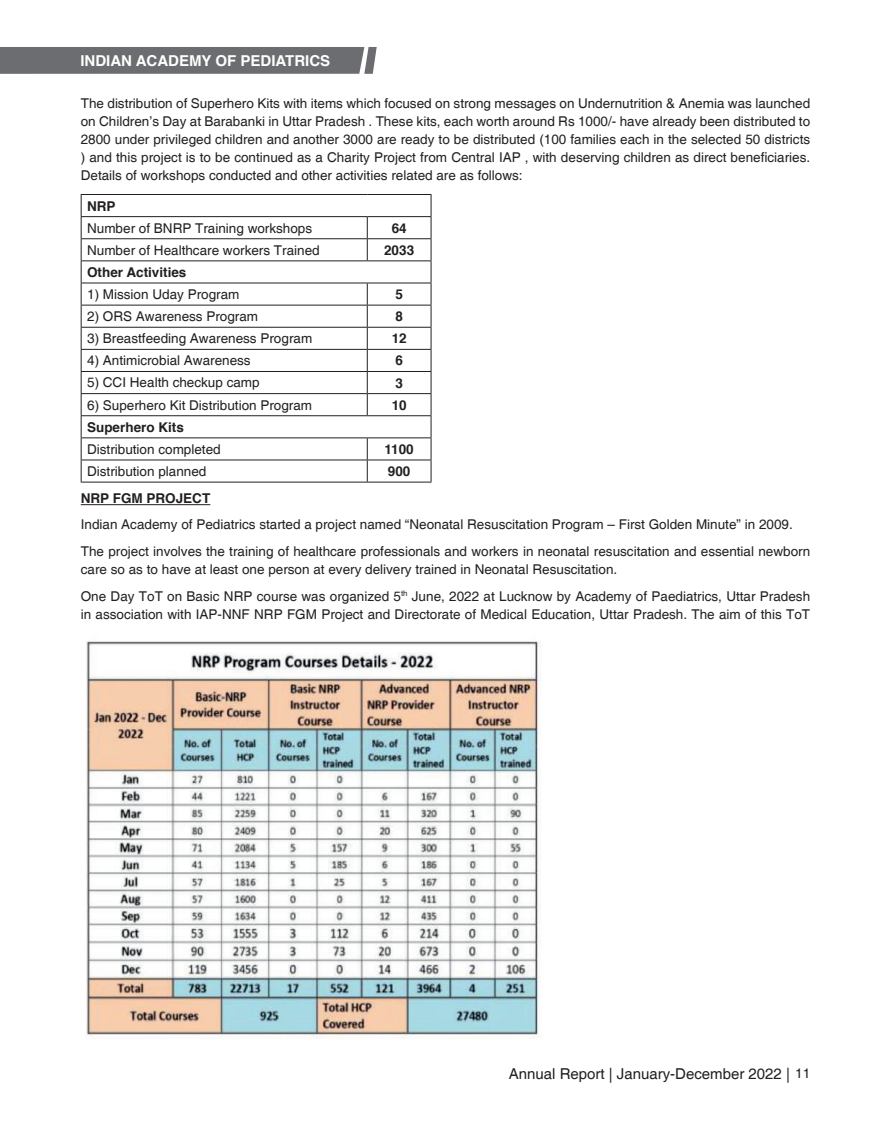
<style>
.page{position:relative;width:891px;height:1134px;background:#fff}
.page>*{position:absolute;margin:0;border:0;box-sizing:border-box;transform-origin:0 0}
.t1{font:15px "Helvetica";color:#231f20}
.t2{font:700 15px "Helvetica";color:#fff}
.t3{font:13.5px/18px "Helvetica";color:#231f20}
.t4{font:700 13.5px "Helvetica";color:#231f20}
.s1{font-size:13.5px}
</style>
<div class="page">
<div style="left:0;top:47px;width:377px;height:27px;background:#6c6d70"></div>
<hr style="left:81px;top:504px;width:129px;height:1px;background:#231f20">
<hr style="left:81px;top:194px;width:286px;height:1px;background:#231f20">
<hr style="left:367px;top:194px;width:64px;height:1px;background:#231f20">
<hr style="left:81px;top:216px;width:286px;height:1px;background:#231f20">
<hr style="left:367px;top:216px;width:64px;height:1px;background:#231f20">
<hr style="left:81px;top:238px;width:286px;height:1px;background:#231f20">
<hr style="left:367px;top:238px;width:64px;height:1px;background:#231f20">
<svg style="left:367px;top:217px;width:1px;height:43px"></svg>
<hr style="left:81px;top:260px;width:286px;height:1px;background:#231f20">
<hr style="left:367px;top:260px;width:64px;height:1px;background:#231f20">
<hr style="left:81px;top:283px;width:286px;height:1px;background:#231f20">
<hr style="left:367px;top:283px;width:64px;height:1px;background:#231f20">
<hr style="left:81px;top:305px;width:286px;height:1px;background:#231f20">
<hr style="left:367px;top:305px;width:64px;height:1px;background:#231f20">
<hr style="left:81px;top:327px;width:286px;height:1px;background:#231f20">
<hr style="left:367px;top:327px;width:64px;height:1px;background:#231f20">
<hr style="left:81px;top:349px;width:286px;height:1px;background:#231f20">
<hr style="left:367px;top:349px;width:64px;height:1px;background:#231f20">
<hr style="left:81px;top:371px;width:286px;height:1px;background:#231f20">
<hr style="left:367px;top:371px;width:64px;height:1px;background:#231f20">
<hr style="left:81px;top:393px;width:286px;height:1px;background:#231f20">
<hr style="left:367px;top:393px;width:64px;height:1px;background:#231f20">
<svg style="left:367px;top:283px;width:1px;height:132px"></svg>
<hr style="left:81px;top:415px;width:286px;height:1px;background:#231f20">
<hr style="left:367px;top:415px;width:64px;height:1px;background:#231f20">
<hr style="left:81px;top:437px;width:286px;height:1px;background:#231f20">
<hr style="left:367px;top:437px;width:64px;height:1px;background:#231f20">
<hr style="left:81px;top:460px;width:286px;height:1px;background:#231f20">
<svg style="left:81px;top:195px;width:1px;height:287px"></svg>
<hr style="left:367px;top:460px;width:64px;height:1px;background:#231f20">
<svg style="left:367px;top:438px;width:1px;height:44px"></svg>
<svg style="left:431px;top:195px;width:1px;height:287px"></svg>
<hr style="left:81px;top:482px;width:286px;height:1px;background:#231f20">
<hr style="left:367px;top:482px;width:64px;height:1px;background:#231f20">
<img style="left:86px;top:641px;width:455px;height:398px">
<p class="t2" style="left:80px;top:48px;width:251px">INDIAN ACADEMY OF PEDIATRICS</p>
<p class="t3" style="left:81px;top:94px;width:731px;text-align:justify">The distribution of Superhero Kits with items which focused on strong messages on Undernutrition &amp; Anemia was launched on Children’s Day at Barabanki in Uttar Pradesh . These kits, each worth around Rs 1000/- have already been distributed to 2800 under privileged children and another 3000 are ready to be distributed (100 families each in the selected 50 districts ) and this project is to be continued as a Charity Project from Central IAP , with deserving children as direct beneficiaries.<br>Details of workshops conducted and other activities related are as follows:</p>
<p class="t4" style="left:87px;top:195px;width:30px">NRP</p>
<p class="t3" style="left:87px;top:220px;width:227px">Number of BNRP Training workshops</p>
<p class="t4" style="left:392px;top:217px;width:17px">64</p>
<p class="t3" style="left:87px;top:242px;width:234px">Number of Healthcare workers Trained</p>
<p class="t4" style="left:384px;top:239px;width:32px">2033</p>
<p class="t4" style="left:87px;top:261px;width:101px">Other Activities</p>
<p class="t3" style="left:87px;top:286px;width:154px">1) Mission Uday Program</p>
<p class="t4" style="left:395px;top:283px;width:9px">5</p>
<p class="t3" style="left:87px;top:308px;width:173px">2) ORS Awareness Program</p>
<p class="t4" style="left:395px;top:306px;width:9px">8</p>
<p class="t3" style="left:87px;top:330px;width:227px">3) Breastfeeding Awareness Program</p>
<p class="t4" style="left:392px;top:328px;width:17px">12</p>
<p class="t3" style="left:87px;top:352px;width:165px">4) Antimicrobial Awareness</p>
<p class="t4" style="left:395px;top:350px;width:9px">6</p>
<p class="t3" style="left:87px;top:374px;width:174px">5) CCI Health checkup camp</p>
<p class="t4" style="left:395px;top:372px;width:9px">3</p>
<p class="t3" style="left:87px;top:396px;width:227px">6) Superhero Kit Distribution Program</p>
<p class="t4" style="left:392px;top:394px;width:17px">10</p>
<p class="t4" style="left:87px;top:416px;width:98px">Superhero Kits</p>
<p class="t3" style="left:87px;top:441px;width:135px">Distribution completed</p>
<p class="t4" style="left:385px;top:438px;width:31px">1100</p>
<p class="t3" style="left:87px;top:463px;width:121px">Distribution planned</p>
<p class="t4" style="left:388px;top:460px;width:24px">900</p>
<p class="t4" style="left:81px;top:487px;width:131px">NRP FGM PROJECT</p>
<p class="t3" style="left:81px;top:512px;width:731px;line-height:26.5px">Indian Academy of Pediatrics started a project named “Neonatal Resuscitation Program – First Golden Minute” in 2009.<br>The project involves the training of healthcare professionals and workers in neonatal resuscitation and essential newborn</p>
<p class="t3" style="left:81px;top:556px;width:731px;line-height:26.5px">care so as to have at least one person at every delivery trained in Neonatal Resuscitation.<br>One Day ToT on Basic NRP course was organized 5<sup>th</sup> June, 2022 at Lucknow by Academy of Paediatrics, Uttar Pradesh</p>
<p class="t3" style="left:81px;top:605px;width:731px">in association with IAP-NNF NRP FGM Project and Directorate of Medical Education, Uttar Pradesh. The aim of this ToT</p>
<p class="t1" style="left:509px;top:1065px;width:303px">Annual Report | January-December 2022 | <span class="s1">11</span></p>
</div>
